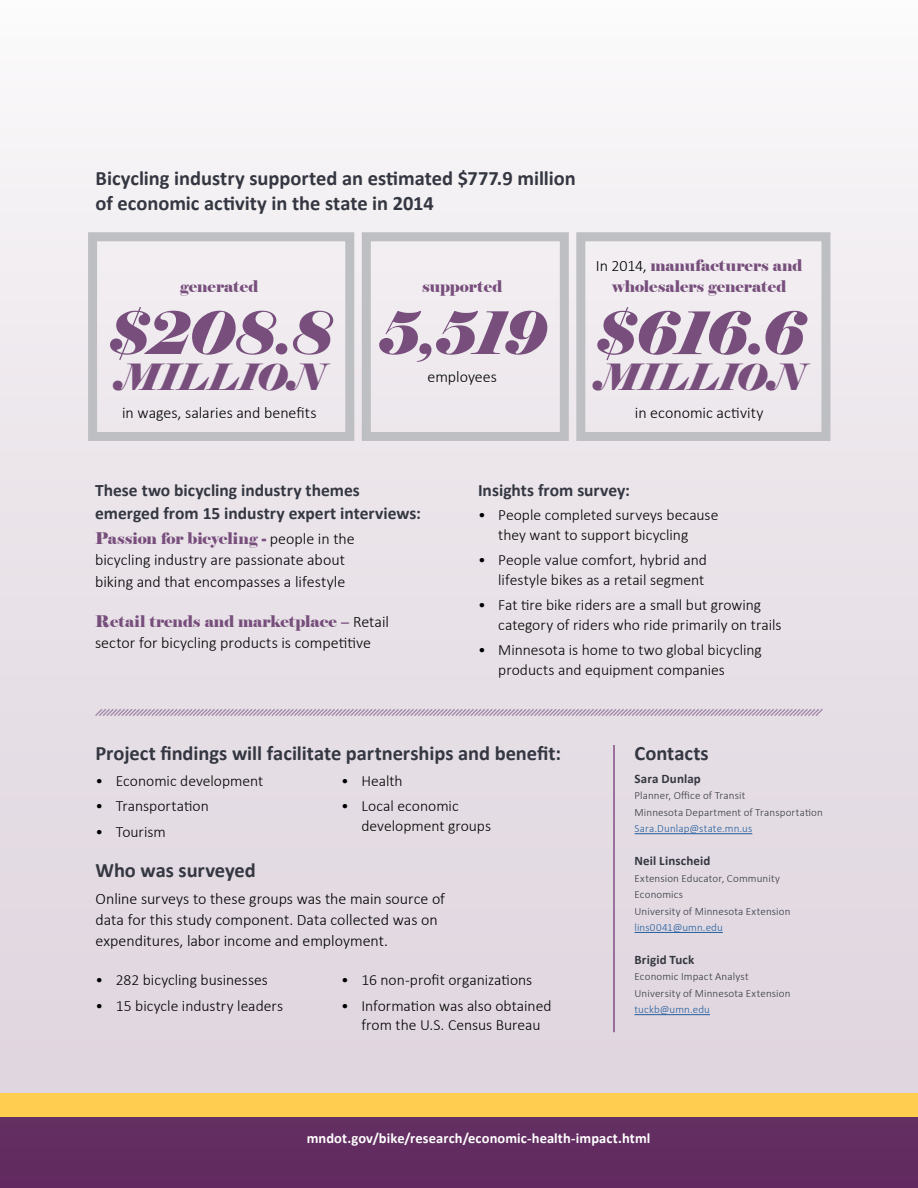
<style>
.page{position:relative;width:918px;height:1188px;background:#622c60}
.page>*{position:absolute;margin:0;border:0;box-sizing:border-box;transform-origin:0 0}
.Paragraph{font:italic 58.5px "Elephant";letter-spacing:-.01em;color:#774e7c}
.Paragraph-2{font:italic 36px "Elephant";letter-spacing:-.005em;color:#774e7c}
.Heading_2{font:700 20.4px/25.7px "Calibri";letter-spacing:-.005em;color:#343741}
.Heading_3{font:700 17.4px/22.6px "Calibri";color:#343741}
.Paragraph-3{font:300 15.9px/21px "Calibri";color:#000}
.Paragraph_-_No_Space{font:300 15.9px/21.1px "Calibri";color:#000}
.Paragraph-4{font:15.9px/21px "Elephant";color:#774e7c;text-align:center}
.t1{font:300 15.6px/19.5px "Calibri";color:#000}
.Paragraph-5{font:700 14.4px "Calibri";letter-spacing:.005em;color:#fff}
.Paragraph_-_No_Space-2{font:700 12.9px "Calibri";letter-spacing:.01em;color:#343741}
.Paragraph_-_No_Space-3{font:300 10.95px/16.5px "Calibri";letter-spacing:.01em;color:#343741}
.s1{font-family:"Calibri";font-weight:300;color:#000}
.s2{font-family:"Elephant";font-weight:400;color:#774e7c}
.s3{color:#215e9e}
</style>
<div class="page">
<div style="left:0;top:0;width:918px;height:1117px;background:linear-gradient(to bottom,#f9f7f9,#ddd2dc)"></div>
<hr style="left:0;top:638px;width:1px;height:550px;background:#f4f4f5">
<hr style="left:0;top:0;width:1px;height:638px;background:#60295e">
<svg style="left:0;top:635px;width:1px;height:24px"></svg>
<div style="left:0;top:1093px;width:918px;height:24px;background:#ffce51"></div>
<div style="left:88px;top:232px;width:266px;height:209px;border:9px solid #bdbfc2"></div>
<div style="left:362px;top:232px;width:207px;height:209px;border:9px solid #bdbfc2"></div>
<div style="left:576px;top:232px;width:254px;height:209px;border:9px solid #bdbfc2"></div>
<svg style="left:94px;top:707px;width:730px;height:11px;background:#d1c4d2"></svg>
<hr style="left:635px;top:833px;width:117px;height:1px;background:#215e9e">
<hr style="left:635px;top:932px;width:88px;height:1px;background:#215e9e">
<hr style="left:635px;top:1014px;width:75px;height:1px;background:#215e9e">
<hr style="left:614px;top:745px;width:1px;height:287px;background:#510856">
<h2 class="Heading_2" style="left:96px;top:164px;width:482px">Bicycling industry supported an estimated $777.9 million of economic activity in the state in 2014</h2>
<p class="Paragraph-4" style="left:180px;top:276px;width:80px">generated</p>
<p class="Paragraph" style="left:108px;top:296px;width:224px">$208.8</p>
<p class="Paragraph-2" style="left:114px;top:355px;width:212px">MILLION</p>
<p class="Paragraph-3" style="left:122px;top:402px;width:196px">in wages, salaries and benefits</p>
<p class="Paragraph-4" style="left:422px;top:276px;width:82px">supported</p>
<p class="Paragraph" style="left:379px;top:296px;width:168px">5,519</p>
<p class="Paragraph-3" style="left:428px;top:366px;width:71px">employees</p>
<p class="Paragraph-4" style="left:596px;top:255px;width:208px"><span class="s1">In 2014,</span> manufacturers and wholesalers generated</p>
<p class="Paragraph" style="left:595px;top:297px;width:209px">$616.6</p>
<p class="Paragraph-2" style="left:594px;top:355px;width:212px">MILLION</p>
<p class="Paragraph-3" style="left:635px;top:402px;width:130px">in economic activity</p>
<h3 class="Heading_3" style="left:95px;top:478px;width:328px">These two bicycling industry themes emerged from 15 industry expert interviews:</h3>
<p class="Paragraph_-_No_Space" style="left:95px;top:528px;width:261px"><span class="s2">Passion for bicycling -</span> people in the bicycling industry are passionate about biking and that encompasses a lifestyle</p>
<p class="Paragraph_-_No_Space" style="left:95px;top:611px;width:296px"><span class="s2">Retail trends and marketplace –</span> Retail sector for bicycling products is competitive</p>
<h3 class="Heading_3" style="left:478px;top:478px;width:154px">Insights from survey:</h3>
<p class="t1" style="left:498px;top:505px;width:222px;text-indent:-20px">• People completed surveys because they want to support bicycling</p>
<p class="t1" style="left:478px;top:550px;width:231px;text-align:right">• People value comfort, hybrid and lifestyle bikes as a retail segment</p>
<p class="t1" style="left:498px;top:595px;width:285px;text-indent:-20px">• Fat tire bike riders are a small but growing category of riders who ride primarily on trails</p>
<p class="t1" style="left:498px;top:640px;width:265px;text-indent:-20px">• Minnesota is home to two global bicycling products and equipment companies</p>
<h2 class="Heading_2" style="left:96px;top:740px;width:467px">Project findings will facilitate partnerships and benefit:</h2>
<p class="t1" style="left:96px;top:771px;width:169px">• Economic development</p>
<p class="t1" style="left:96px;top:796px;width:115px">• Transportation</p>
<p class="t1" style="left:96px;top:822px;width:72px">• Tourism</p>
<p class="t1" style="left:341px;top:771px;width:63px">• Health</p>
<p class="t1" style="left:361px;top:796px;width:131px;text-indent:-20px">• Local economic development groups</p>
<h2 class="Heading_2" style="left:96px;top:857px;width:162px">Who was surveyed</h2>
<p class="Paragraph-3" style="left:96px;top:888px;width:351px">Online surveys to these groups was the main source of data for this study component. Data collected was on expenditures, labor income and employment.</p>
<p class="t1" style="left:96px;top:970px;width:174px">• 282 bicycling businesses</p>
<p class="t1" style="left:96px;top:995px;width:189px">• 15 bicycle industry leaders</p>
<p class="t1" style="left:341px;top:970px;width:193px">• 16 non-profit organizations</p>
<p class="t1" style="left:341px;top:995px;width:212px;text-align:center">• Information was also obtained from the U.S. Census Bureau</p>
<h2 class="Heading_2" style="left:635px;top:740px;width:76px">Contacts</h2>
<p class="Paragraph_-_No_Space-2" style="left:635px;top:771px;width:68px">Sara Dunlap</p>
<p class="Paragraph_-_No_Space-3" style="left:635px;top:787px;width:190px">Planner, Office of Transit<br>Minnesota Department of Transportation<br><span class="s3">Sara.Dunlap@state.mn.us</span></p>
<p class="Paragraph_-_No_Space-2" style="left:635px;top:853px;width:78px">Neil Linscheid</p>
<p class="Paragraph_-_No_Space-3" style="left:635px;top:870px;width:157px">Extension Educator, Community<br>Economics<br>University of Minnesota Extension <span class="s3">lins0041@umn.edu</span></p>
<p class="Paragraph_-_No_Space-2" style="left:635px;top:951px;width:61px">Brigid Tuck</p>
<p class="Paragraph_-_No_Space-3" style="left:635px;top:968px;width:157px">Economic Impact Analyst<br>University of Minnesota Extension <span class="s3">tuckb@umn.edu</span></p>
<p class="Paragraph-5" style="left:307px;top:1129px;width:345px">mndot.gov/bike/research/economic-health-impact.html</p>
</div>
